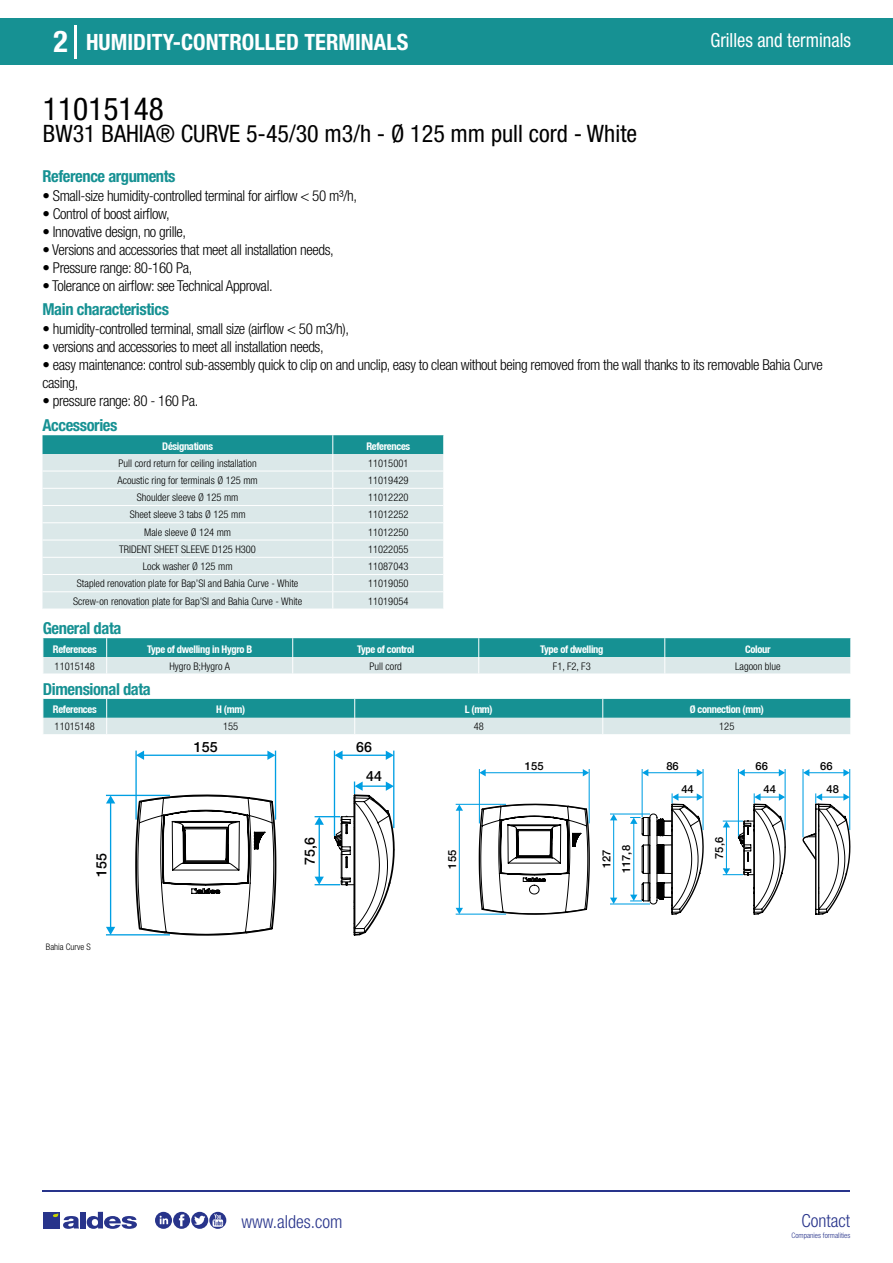
<style>
.page{position:relative;width:893px;height:1263px;background:#fff}
.page>*{position:absolute;margin:0;border:0;box-sizing:border-box;transform-origin:0 0}
.t1{font:condensed 31.5px "Helvetica Neue LT Std";color:#000}
.t2{font:700 condensed 30px "Helvetica Neue LT Std";color:#fff}
.t3{font:condensed 24px "Helvetica Neue LT Std";color:#000}
.t4{font:700 condensed 22.5px "Helvetica Neue LT Std";color:#fff}
.t5{font:condensed 19.5px "Helvetica Neue LT Std";color:#fff;scale:.95 1}
.t6{font:300 condensed 18px "Helvetica Neue";color:#28348b}
.t7{font:700 condensed 16.5px "Helvetica Neue LT Std";letter-spacing:-.025em;color:#169193}
.t8{font:300 condensed 15px/18px "Helvetica Neue LT Std";letter-spacing:-.025em;color:#000}
.t9{font:500 14.25px "Helvetica Neue";color:#000}
.t10{font:500 11.25px/19.8px "Helvetica Neue";color:#000;text-align:center}
.t11{font:300 condensed 10.5px "Helvetica Neue";color:#000}
.t12{font:700 condensed 10.5px "Helvetica Neue";letter-spacing:-.03em;color:#fff}
.t13{font:300 condensed 9px "Helvetica Neue";color:#000}
.t14{font:300 condensed 7.5px "Helvetica Neue";color:#28348b}
</style>
<div class="page">
<div style="left:0;top:18px;width:893px;height:46px;background:#169193"></div>
<hr style="left:74px;top:25px;width:2px;height:33px;background:#fff">
<hr style="left:43px;top:1190px;width:807px;height:1px;background:#28348b">
<svg style="left:155px;top:1212px;width:71px;height:17px"></svg>
<div style="left:43px;top:1212px;width:17px;height:16px;background:#28348b"></div>
<div style="left:80px;top:1212px;width:6px;height:16px;background:#28348b"></div>
<svg style="left:87px;top:1212px;width:50px;height:17px"></svg>
<svg style="left:53px;top:1213px;width:26px;height:16px"></svg>
<svg style="left:43px;top:435px;width:401px;height:174px;background:#c7dfe0"></svg>
<svg style="left:43px;top:638px;width:808px;height:36px;background:#75bbbc"></svg>
<svg style="left:43px;top:699px;width:808px;height:35px;background:#72b9bb"></svg>
<hr style="left:135px;top:750px;width:2px;height:70px;background:#009fe3">
<hr style="left:275px;top:750px;width:1px;height:70px;background:#009fe3">
<hr style="left:143px;top:754px;width:126px;height:2px;background:#009fe3">
<svg style="left:267px;top:751px;width:8px;height:9px"></svg>
<svg style="left:136px;top:750px;width:8px;height:10px"></svg>
<hr style="left:106px;top:934px;width:64px;height:1px;background:#009fe3">
<hr style="left:106px;top:795px;width:64px;height:1px;background:#009fe3">
<hr style="left:110px;top:802px;width:1px;height:126px;background:#009fe3">
<svg style="left:106px;top:796px;width:9px;height:7px"></svg>
<svg style="left:106px;top:927px;width:9px;height:8px"></svg>
<hr style="left:393px;top:750px;width:1px;height:78px;background:#009fe3">
<hr style="left:341px;top:754px;width:46px;height:2px;background:#009fe3">
<svg style="left:386px;top:751px;width:8px;height:9px"></svg>
<svg style="left:335px;top:750px;width:8px;height:10px"></svg>
<hr style="left:334px;top:750px;width:1px;height:86px;background:#009fe3">
<svg style="left:134px;top:781px;width:261px;height:155px"></svg>
<hr style="left:479px;top:769px;width:1px;height:54px;background:#009fe3">
<hr style="left:642px;top:769px;width:1px;height:48px;background:#009fe3">
<hr style="left:589px;top:769px;width:1px;height:54px;background:#009fe3">
<hr style="left:485px;top:772px;width:99px;height:1px;background:#009fe3">
<svg style="left:583px;top:769px;width:6px;height:7px"></svg>
<svg style="left:479px;top:769px;width:7px;height:7px"></svg>
<hr style="left:456px;top:913px;width:50px;height:2px;background:#009fe3">
<hr style="left:456px;top:804px;width:50px;height:1px;background:#009fe3">
<hr style="left:459px;top:810px;width:1px;height:99px;background:#009fe3">
<svg style="left:456px;top:804px;width:7px;height:7px"></svg>
<svg style="left:456px;top:908px;width:7px;height:6px"></svg>
<hr style="left:702px;top:769px;width:2px;height:61px;background:#009fe3">
<hr style="left:647px;top:772px;width:51px;height:1px;background:#009fe3">
<svg style="left:697px;top:769px;width:6px;height:7px"></svg>
<svg style="left:642px;top:769px;width:6px;height:7px"></svg>
<hr style="left:785px;top:769px;width:1px;height:61px;background:#009fe3">
<hr style="left:802px;top:769px;width:1px;height:68px;background:#009fe3">
<hr style="left:744px;top:772px;width:36px;height:1px;background:#009fe3">
<svg style="left:779px;top:769px;width:6px;height:7px"></svg>
<svg style="left:739px;top:769px;width:6px;height:7px"></svg>
<hr style="left:849px;top:769px;width:1px;height:61px;background:#009fe3">
<hr style="left:808px;top:772px;width:36px;height:1px;background:#009fe3">
<svg style="left:843px;top:769px;width:7px;height:7px"></svg>
<svg style="left:803px;top:769px;width:6px;height:7px"></svg>
<hr style="left:738px;top:769px;width:1px;height:67px;background:#009fe3">
<svg style="left:478px;top:793px;width:372px;height:122px"></svg>
<h2 class="t2" style="left:54px;top:24px;width:16px">2</h2>
<h3 class="t4" style="left:86px;top:28px;width:324px">HUMIDITY-CONTROLLED TERMINALS</h3>
<h3 class="t5" style="left:710px;top:29px;width:149px">Grilles and terminals</h3>
<h1 class="t1" style="left:43px;top:91px;width:122px">11015148</h1>
<h3 class="t3" style="left:43px;top:120px;width:596px">BW31 BAHIA® CURVE 5-45/30 m3/h - Ø 125 mm pull cord - White</h3>
<p class="t7" style="left:43px;top:166px;width:135px">Reference arguments</p>
<p class="t8" style="left:43px;top:187px;width:316px">• Small-size humidity-controlled terminal for airflow &lt; 50 m³/h,</p>
<p class="t8" style="left:43px;top:205px;width:129px">• Control of boost airflow,</p>
<p class="t8" style="left:43px;top:223px;width:145px">• Innovative design, no grille,</p>
<p class="t8" style="left:43px;top:241px;width:293px">• Versions and accessories that meet all installation needs,</p>
<p class="t8" style="left:43px;top:259px;width:151px">• Pressure range: 80-160 Pa,</p>
<p class="t8" style="left:43px;top:277px;width:232px">• Tolerance on airflow: see Technical Approval.</p>
<p class="t7" style="left:43px;top:299px;width:128px">Main characteristics</p>
<p class="t8" style="left:43px;top:320px;width:308px">• humidity-controlled terminal, small size (airflow &lt; 50 m3/h),</p>
<p class="t8" style="left:43px;top:338px;width:283px">• versions and accessories to meet all installation needs,</p>
<p class="t8" style="left:43px;top:356px;width:782px">• easy maintenance: control sub-assembly quick to clip on and unclip, easy to clean without being removed from the wall thanks to its removable Bahia Curve casing,</p>
<p class="t8" style="left:43px;top:392px;width:157px">• pressure range: 80 - 160 Pa.</p>
<p class="t7" style="left:43px;top:415px;width:76px">Accessories</p>
<p class="t12" style="left:162px;top:440px;width:52px">Désignations</p>
<p class="t12" style="left:366px;top:440px;width:45px">References</p>
<p class="t11" style="left:119px;top:457px;width:140px">Pull cord return for ceiling installation</p>
<p class="t11" style="left:368px;top:457px;width:42px">11015001</p>
<p class="t11" style="left:117px;top:474px;width:142px">Acoustic ring for terminals Ø 125 mm</p>
<p class="t11" style="left:368px;top:474px;width:42px">11019429</p>
<p class="t11" style="left:137px;top:491px;width:103px">Shoulder sleeve Ø 125 mm</p>
<p class="t11" style="left:368px;top:491px;width:42px">11012220</p>
<p class="t11" style="left:130px;top:509px;width:117px">Sheet sleeve 3 tabs Ø 125 mm</p>
<p class="t11" style="left:368px;top:509px;width:42px">11012252</p>
<p class="t11" style="left:144px;top:526px;width:88px">Male sleeve Ø 124 mm</p>
<p class="t11" style="left:368px;top:526px;width:42px">11012250</p>
<p class="t11" style="left:119px;top:543px;width:138px">TRIDENT SHEET SLEEVE D125 H300</p>
<p class="t11" style="left:368px;top:543px;width:42px">11022055</p>
<p class="t11" style="left:143px;top:560px;width:91px">Lock washer Ø 125 mm</p>
<p class="t11" style="left:368px;top:560px;width:42px">11087043</p>
<p class="t11" style="left:77px;top:578px;width:223px">Stapled renovation plate for Bap’SI and Bahia Curve - White</p>
<p class="t11" style="left:368px;top:578px;width:42px">11019050</p>
<p class="t11" style="left:73px;top:595px;width:231px">Screw-on renovation plate for Bap’SI and Bahia Curve - White</p>
<p class="t11" style="left:368px;top:595px;width:42px">11019054</p>
<p class="t7" style="left:43px;top:618px;width:80px">General data</p>
<p class="t12" style="left:53px;top:643px;width:45px">References</p>
<p class="t12" style="left:147px;top:643px;width:107px">Type of dwelling in Hygro B</p>
<p class="t12" style="left:357px;top:643px;width:59px">Type of control</p>
<p class="t12" style="left:540px;top:643px;width:65px">Type of dwelling</p>
<p class="t12" style="left:745px;top:643px;width:27px">Colour</p>
<p class="t11" style="left:55px;top:660px;width:42px">11015148</p>
<p class="t11" style="left:169px;top:660px;width:62px">Hygro B;Hygro A</p>
<p class="t11" style="left:370px;top:660px;width:34px">Pull cord</p>
<p class="t11" style="left:553px;top:660px;width:39px">F1, F2, F3</p>
<p class="t11" style="left:735px;top:660px;width:47px">Lagoon blue</p>
<p class="t7" style="left:43px;top:679px;width:109px">Dimensional data</p>
<p class="t12" style="left:53px;top:703px;width:45px">References</p>
<p class="t12" style="left:216px;top:703px;width:30px">H (mm)</p>
<p class="t12" style="left:465px;top:703px;width:29px">L (mm)</p>
<p class="t12" style="left:690px;top:703px;width:76px">Ø connection (mm)</p>
<p class="t11" style="left:55px;top:720px;width:42px">11015148</p>
<p class="t11" style="left:223px;top:720px;width:17px">155</p>
<p class="t11" style="left:474px;top:720px;width:12px">48</p>
<p class="t11" style="left:719px;top:720px;width:17px">125</p>
<p class="t9" style="left:194px;top:738px;width:25px">155</p>
<p class="t9" style="left:366px;top:768px;width:17px">44</p>
<p class="t9" style="left:356px;top:738px;width:17px">66</p>
<p class="t10" style="left:755px;top:756px;width:14px">66</p>
<p class="t10" style="left:820px;top:756px;width:14px">66</p>
<p class="t10" style="left:525px;top:756px;width:20px">155</p>
<p class="t10" style="left:666px;top:756px;width:14px">86</p>
<p class="t9" style="left:93px;top:877px;width:25px;rotate:-90deg">155</p>
<p class="t13" style="left:46px;top:941px;width:46px">Bahia Curve S</p>
<p class="t9" style="left:301px;top:865px;width:29px;rotate:-90deg">75,6</p>
<p class="t10" style="left:442px;top:868px;width:20px;rotate:-90deg">155</p>
<p class="t6" style="left:241px;top:1211px;width:102px">www.aldes.com</p>
<p class="t10" style="left:596px;top:873px;width:29px;rotate:-90deg">127<br>117,8</p>
<p class="t10" style="left:681px;top:779px;width:14px">44</p>
<p class="t10" style="left:763px;top:779px;width:14px">44</p>
<p class="t10" style="left:826px;top:779px;width:14px">48</p>
<p class="t10" style="left:709px;top:859px;width:23px;rotate:-90deg">75,6</p>
<p class="t6" style="left:801px;top:1211px;width:50px">Contact</p>
<p class="t14" style="left:791px;top:1230px;width:60px">Companies formalities</p>
</div>
